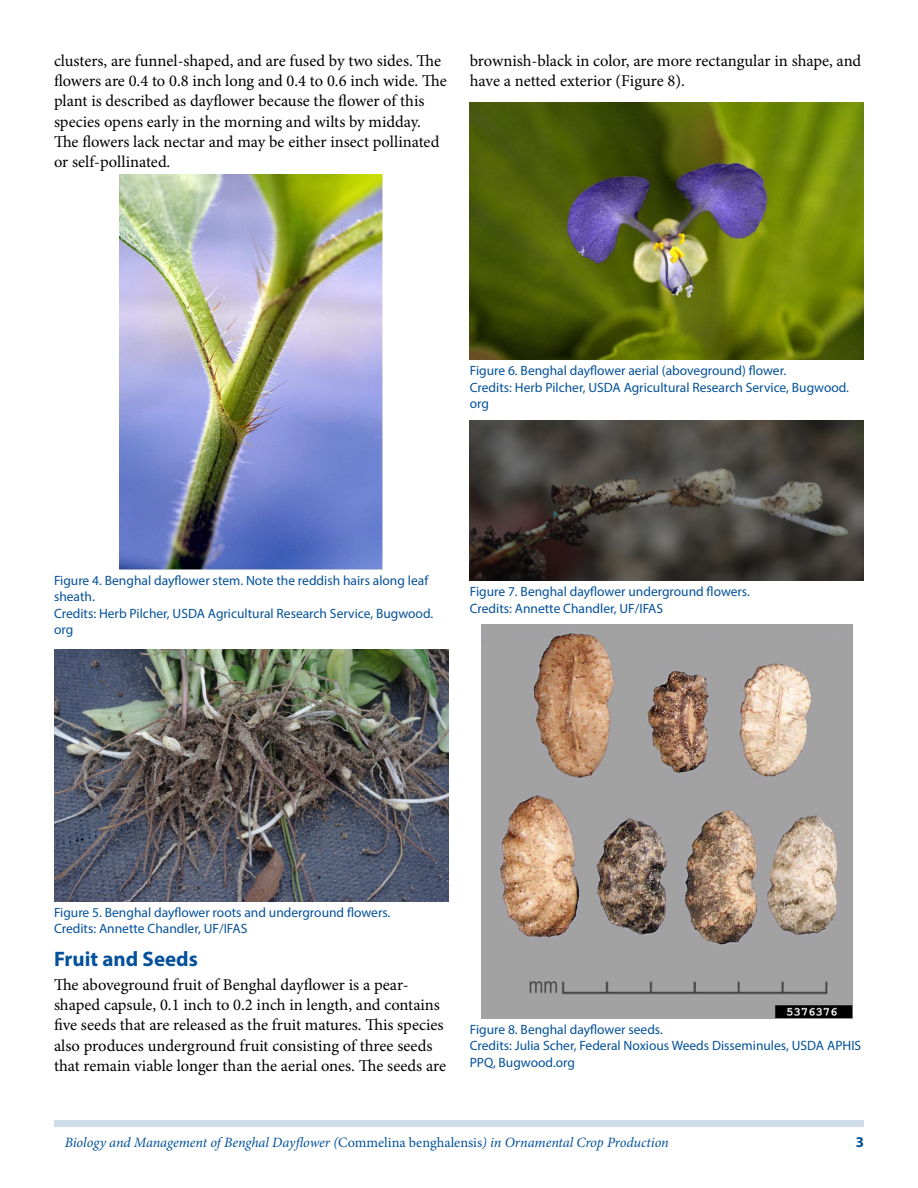
<style>
.page{position:relative;width:918px;height:1188px;background:#fff}
.page>*{position:absolute;margin:0;border:0;box-sizing:border-box;transform-origin:0 0}
.t1{font:700 21px "Myriad Pro";color:#03519a}
.t2{font:16.5px/20.2px "Minion Pro";letter-spacing:-.005em;color:#000}
.t3{font:700 15px "Myriad Pro";color:#03519a}
.t4{font:italic 14.25px "Minion Pro";letter-spacing:-.005em;color:#03519a}
.t5{font:13.5px/16.5px "Myriad Pro";color:#03519a}
.s1{font-style:normal}
</style>
<div class="page">
<div style="left:54px;top:1120px;width:810px;height:7px;background:#d0ddea"></div>
<img style="left:120px;top:175px;width:262px;height:394px">
<img style="left:54px;top:649px;width:394px;height:252px">
<img style="left:470px;top:103px;width:394px;height:256px">
<img style="left:470px;top:421px;width:394px;height:159px">
<img style="left:481px;top:624px;width:371px;height:394px">
<p class="t2" style="left:54px;top:51px;width:394px">clusters, are funnel-shaped, and are fused by two sides. The flowers are 0.4 to 0.8 inch long and 0.4 to 0.6 inch wide. The plant is described as dayflower because the flower of this species opens early in the morning and wilts by midday.<br>The flowers lack nectar and may be either insect pollinated or self-pollinated.</p>
<p class="t2" style="left:470px;top:51px;width:393px">brownish-black in color, are more rectangular in shape, and have a netted exterior (Figure 8).</p>
<p class="t5" style="left:470px;top:362px;width:381px">Figure 6. Benghal dayflower aerial (aboveground) flower.<br>Credits: Herb Pilcher, USDA Agricultural Research Service, Bugwood. org</p>
<p class="t5" style="left:54px;top:572px;width:381px">Figure 4. Benghal dayflower stem. Note the reddish hairs along leaf sheath.<br>Credits: Herb Pilcher, USDA Agricultural Research Service, Bugwood. org</p>
<p class="t5" style="left:470px;top:583px;width:282px">Figure 7. Benghal dayflower underground flowers.<br>Credits: Annette Chandler, UF/IFAS</p>
<p class="t5" style="left:54px;top:904px;width:338px">Figure 5. Benghal dayflower roots and underground flowers.<br>Credits: Annette Chandler, UF/IFAS</p>
<p class="t1" style="left:54px;top:946px;width:145px">Fruit and Seeds</p>
<p class="t2" style="left:54px;top:975px;width:394px">The aboveground fruit of Benghal dayflower is a pear&shy;shaped capsule, 0.1 inch to 0.2 inch in length, and contains five seeds that are released as the fruit matures. This species also produces underground fruit consisting of three seeds that remain viable longer than the aerial ones. The seeds are</p>
<p class="t5" style="left:470px;top:1021px;width:393px">Figure 8. Benghal dayflower seeds.<br>Credits: Julia Scher, Federal Noxious Weeds Disseminules, USDA APHIS<br>PPQ, Bugwood.org</p>
<p class="t4" style="left:65px;top:1133px;width:606px">Biology and Management of Benghal Dayflower (<span class="s1">Commelina benghalensis</span>) in Ornamental Crop Production</p>
<p class="t3" style="left:856px;top:1133px;width:10px">3</p>
</div>
